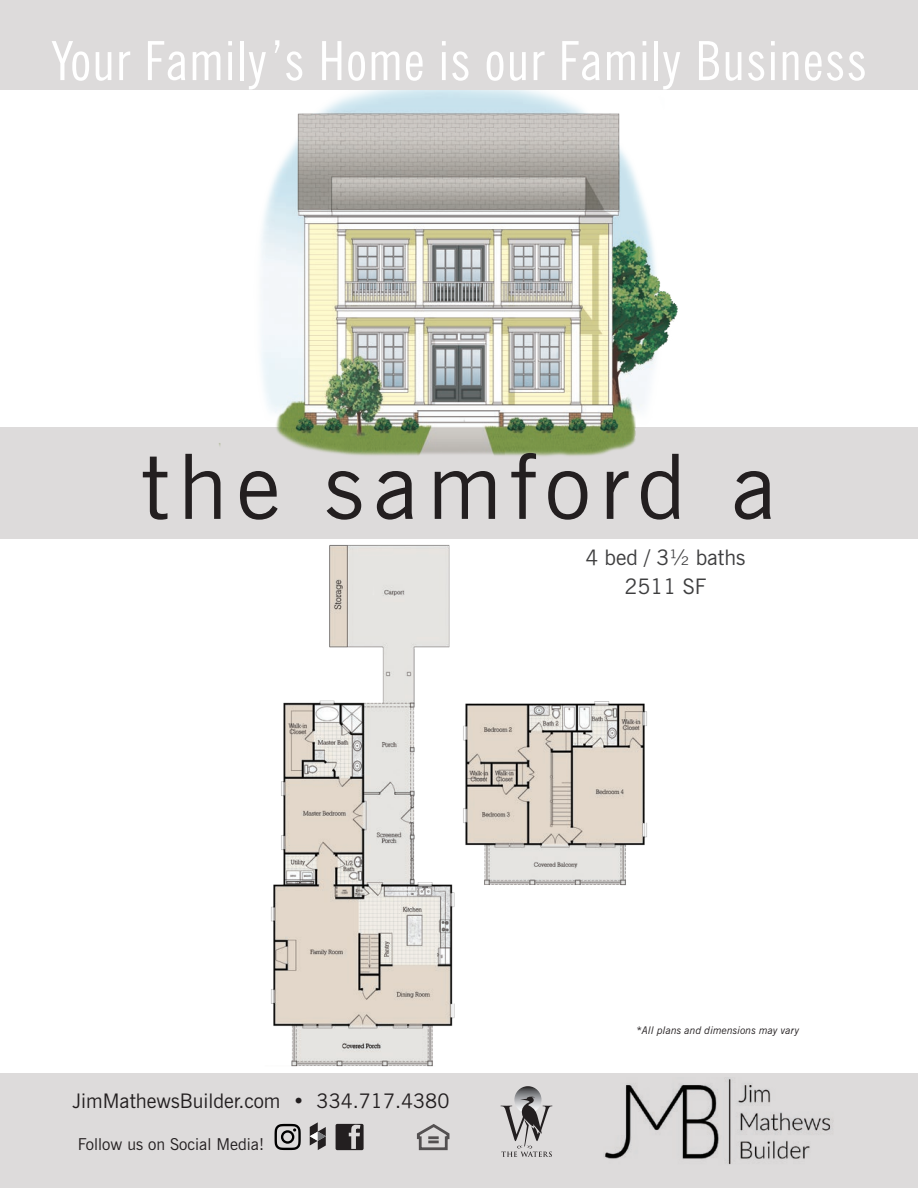
<style>
.page{position:relative;width:918px;height:1188px;background:#fff}
.page>*{position:absolute;margin:0;border:0;box-sizing:border-box;transform-origin:0 0}
.t1{font:90px "News Gothic BT";letter-spacing:.1em;color:#231f20}
.t2{font:condensed 54px "News Gothic BT";letter-spacing:.025em;color:#fff}
.info_front{font:21.3px "News Gothic BT";color:#3e3e3f}
.t3{font:20.1px "News Gothic BT";color:#231f20}
.t4{font:16.35px "News Gothic BT";color:#231f20}
.t5{font:italic 10.5px "News Gothic BT";color:#231f20}
</style>
<div class="page">
<div style="left:0;top:427px;width:918px;height:111px;background:#dddbdb"></div>
<img style="left:194px;top:89px;width:531px;height:367px">
<div style="left:0;top:0;width:918px;height:89px;background:#dddbdb"></div>
<div style="left:0;top:1074px;width:918px;height:114px;background:#dddbdb"></div>
<svg style="left:336px;top:1124px;width:28px;height:26px"></svg>
<svg style="left:310px;top:1122px;width:16px;height:28px"></svg>
<svg style="left:416px;top:1124px;width:34px;height:27px"></svg>
<img style="left:232px;top:538px;width:454px;height:529px">
<svg style="left:275px;top:1124px;width:26px;height:26px"></svg>
<img style="left:604px;top:1078px;width:229px;height:87px">
<svg style="left:514px;top:1086px;width:28px;height:27px"></svg>
<svg style="left:501px;top:1096px;width:51px;height:61px"></svg>
<p class="t2" style="left:52px;top:28px;width:816px">Your Family’s Home is our Family Business</p>
<p class="t1" style="left:141px;top:432px;width:637px">the samford a</p>
<p class="info_front" style="left:585px;top:545px;width:162px">4 bed / 3½ baths</p>
<p class="info_front" style="left:625px;top:574px;width:83px">2511 SF</p>
<p class="t3" style="left:72px;top:1089px;width:379px">JimMathewsBuilder.com • 334.717.4380</p>
<p class="t4" style="left:78px;top:1134px;width:188px">Follow us on Social Media!</p>
<p class="t5" style="left:637px;top:1024px;width:164px">*All plans and dimensions may vary</p>
</div>
